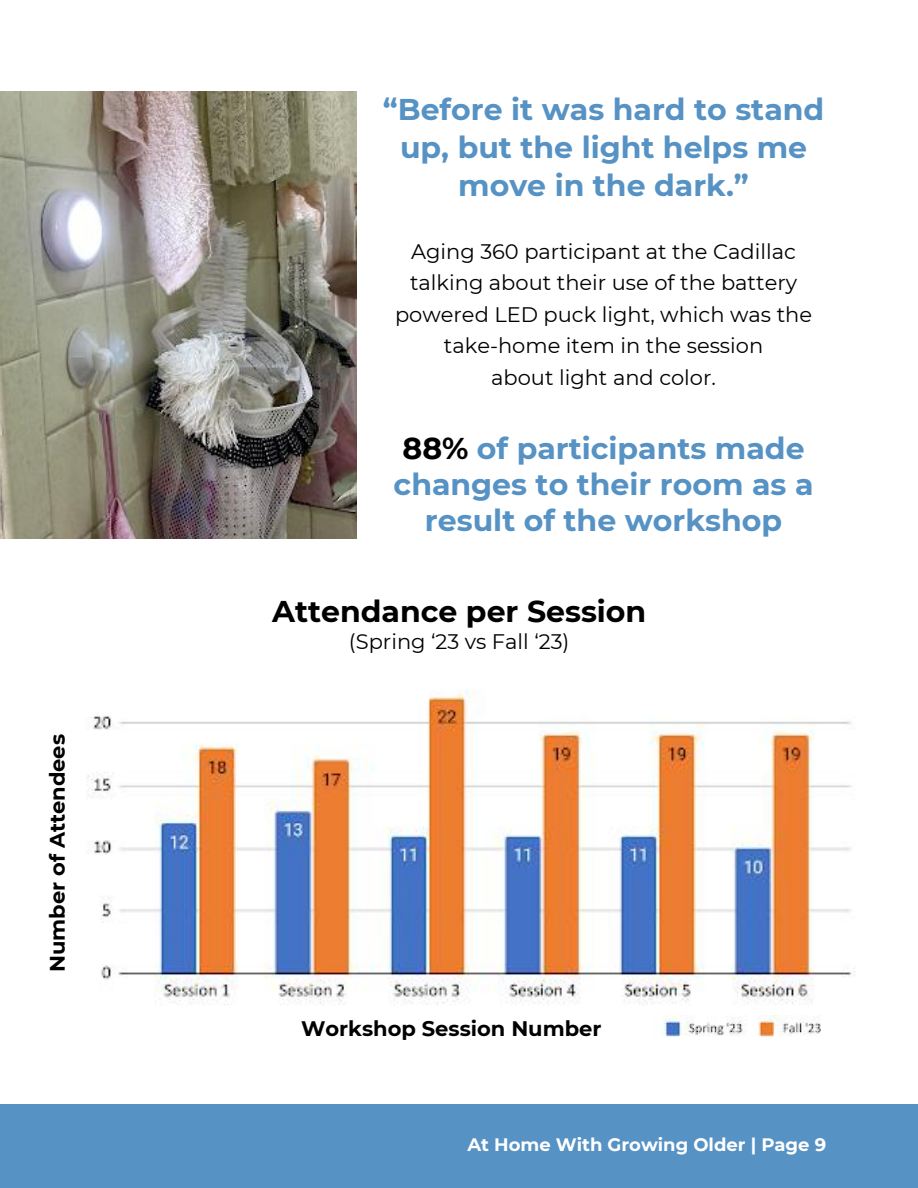
<style>
.page{position:relative;width:918px;height:1188px;background:#fff}
.page>*{position:absolute;margin:0;border:0;box-sizing:border-box;transform-origin:0 0}
.t1{font:700 30px/38.2px "Montserrat";color:#5692c4;text-align:center}
.t2{font:700 30px "Montserrat";color:#000}
.t3{font:21px/31.5px "Montserrat";color:#000001;text-align:center}
.t4{font:700 21px "Montserrat";color:#000}
.t5{font:21px "Montserrat";color:#000}
.t6{font:700 18px "Montserrat";color:#fff}
.s1{color:#000}
</style>
<div class="page">
<div style="left:0;top:1104px;width:918px;height:84px;background:#5692c4"></div>
<img style="left:0;top:92px;width:357px;height:446px">
<img style="left:87px;top:689px;width:768px;height:327px">
<img style="left:661px;top:1016px;width:160px;height:21px">
<p class="t4" style="left:44px;top:972px;width:240px;rotate:-90deg">Number of Attendees</p>
<h1 class="t1" style="left:383px;top:90px;width:443px">“Before it was hard to stand up, but the light helps me move in the dark.”</h1>
<p class="t3" style="left:395px;top:236px;width:419px">Aging 360 participant at the Cadillac talking about their use of the battery powered LED puck light, which was the take-home item in the session<br>about light and color.</p>
<h1 class="t1" style="left:394px;top:430px;width:421px;line-height:36px"><span class="s1">88%</span> of participants made changes to their room as a result of the workshop</h1>
<h1 class="t2" style="left:272px;top:593px;width:376px">Attendance per Session</h1>
<p class="t5" style="left:349px;top:629px;width:222px">(Spring ‘23 vs Fall ‘23)</p>
<p class="t4" style="left:301px;top:1016px;width:302px">Workshop Session Number</p>
<p class="t6" style="left:468px;top:1133px;width:360px">At Home With Growing Older | Page 9</p>
</div>
